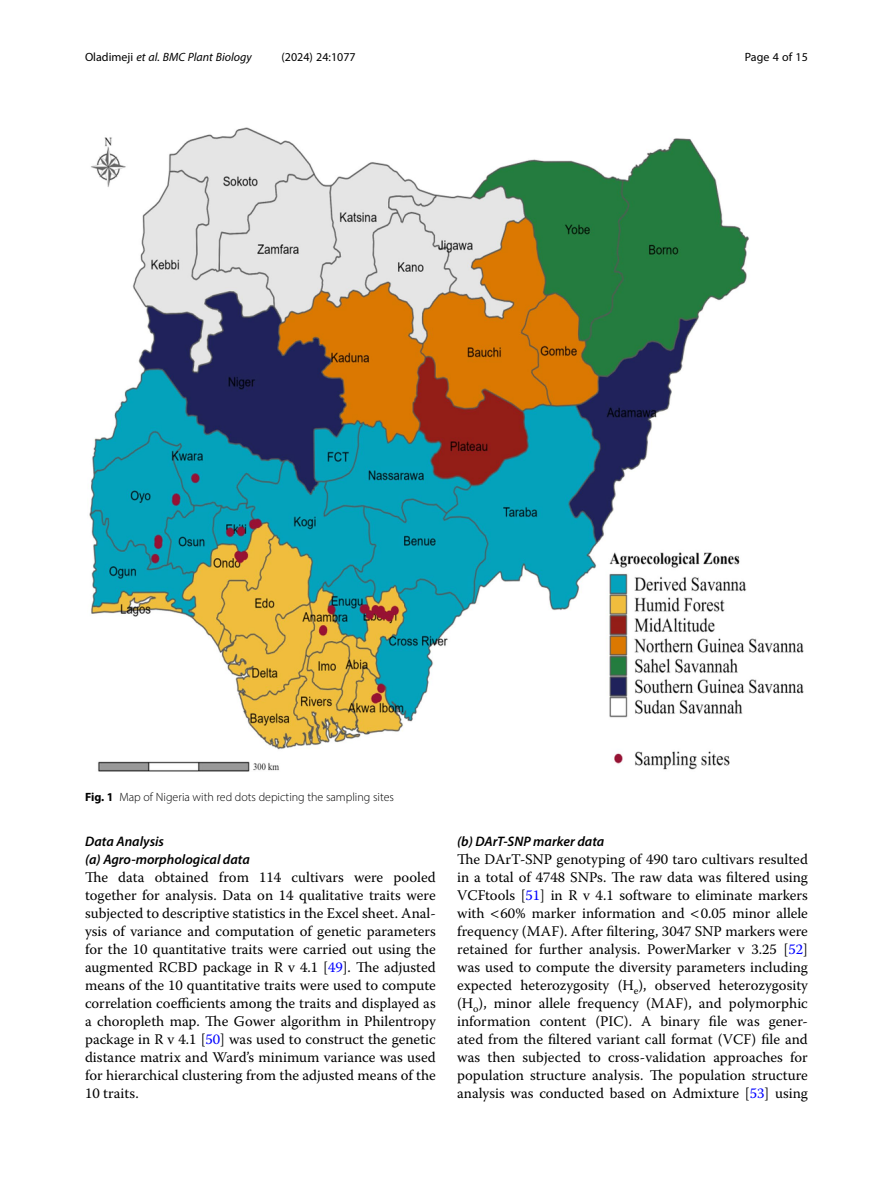
<style>
.page{position:relative;width:893px;height:1191px;background:#fff}
.page>*{position:absolute;margin:0;border:0;box-sizing:border-box;transform-origin:0 0}
.Body_Text{font:14.7px/18px "Warnock Pro";color:#000;text-align:justify}
.Head_3_after_2{font:italic 600 13.8px "Myriad Pro";color:#000}
.Head_3{font:italic 600 13.8px "Myriad Pro";color:#000}
.Head_2{font:italic 600 13.8px "Myriad Pro";color:#000}
.Figure_Caption{font:300 12px "Myriad Pro";color:#000}
.t1{font:italic 12px "Myriad Pro";color:#000}
.t2{font:12px "Myriad Pro";color:#000}
.s1{font-style:normal}
.s2{font-weight:700}
.s3{color:#00f}
</style>
<div class="page">
<img style="left:89px;top:127px;width:715px;height:645px">
<p class="t1" style="left:85px;top:50px;width:168px"><span class="s1">Oladimeji</span> et al. BMC Plant Biology</p>
<p class="t2" style="left:282px;top:50px;width:76px">(2024) 24:1077</p>
<p class="t2" style="left:745px;top:50px;width:65px">Page 4 of 15</p>
<p class="Figure_Caption" style="left:85px;top:789px;width:310px"><span class="s2">Fig. 1</span> Map of Nigeria with red dots depicting the sampling sites</p>
<p class="Head_2" style="left:85px;top:833px;width:81px">Data Analysis</p>
<p class="Head_3_after_2" style="left:85px;top:851px;width:166px">(a) Agro-morphological data</p>
<p class="Body_Text" style="left:85px;top:868px;width:352px">The data obtained from 114 cultivars were pooled together for analysis. Data on 14 qualitative traits were subjected to descriptive statistics in the Excel sheet. Anal&shy;ysis of variance and computation of genetic parameters for the 10 quantitative traits were carried out using the augmented RCBD package in R v 4.1 [<span class="s3">49</span>]. The adjusted means of the 10 quantitative traits were used to compute correlation coefficients among the traits and displayed as a choropleth map. The Gower algorithm in Philentropy package in R v 4.1 [<span class="s3">50</span>] was used to construct the genetic distance matrix and Ward’s minimum variance was used for hierarchical clustering from the adjusted means of the 10 traits.</p>
<p class="Head_3" style="left:457px;top:833px;width:149px">(b) DArT-SNP marker data</p>
<p class="Body_Text" style="left:457px;top:850px;width:352px">The DArT-SNP genotyping of 490 taro cultivars resulted in a total of 4748 SNPs. The raw data was filtered using VCFtools [<span class="s3">51</span>] in R v 4.1 software to eliminate markers with 60% marker information and 0.05 minor allele frequency (MAF). After filtering, 3047 SNP markers were retained for further analysis. PowerMarker v 3.25 [<span class="s3">52</span>] was used to compute the diversity parameters including expected heterozygosity (H<sub>e</sub>), observed heterozygosity (H<sub>o</sub>), minor allele frequency (MAF), and polymorphic information content (PIC). A binary file was gener&shy;ated from the filtered variant call format (VCF) file and was then subjected to cross-validation approaches for population structure analysis. The population structure analysis was conducted based on Admixture [<span class="s3">53</span>] using</p>
</div>
